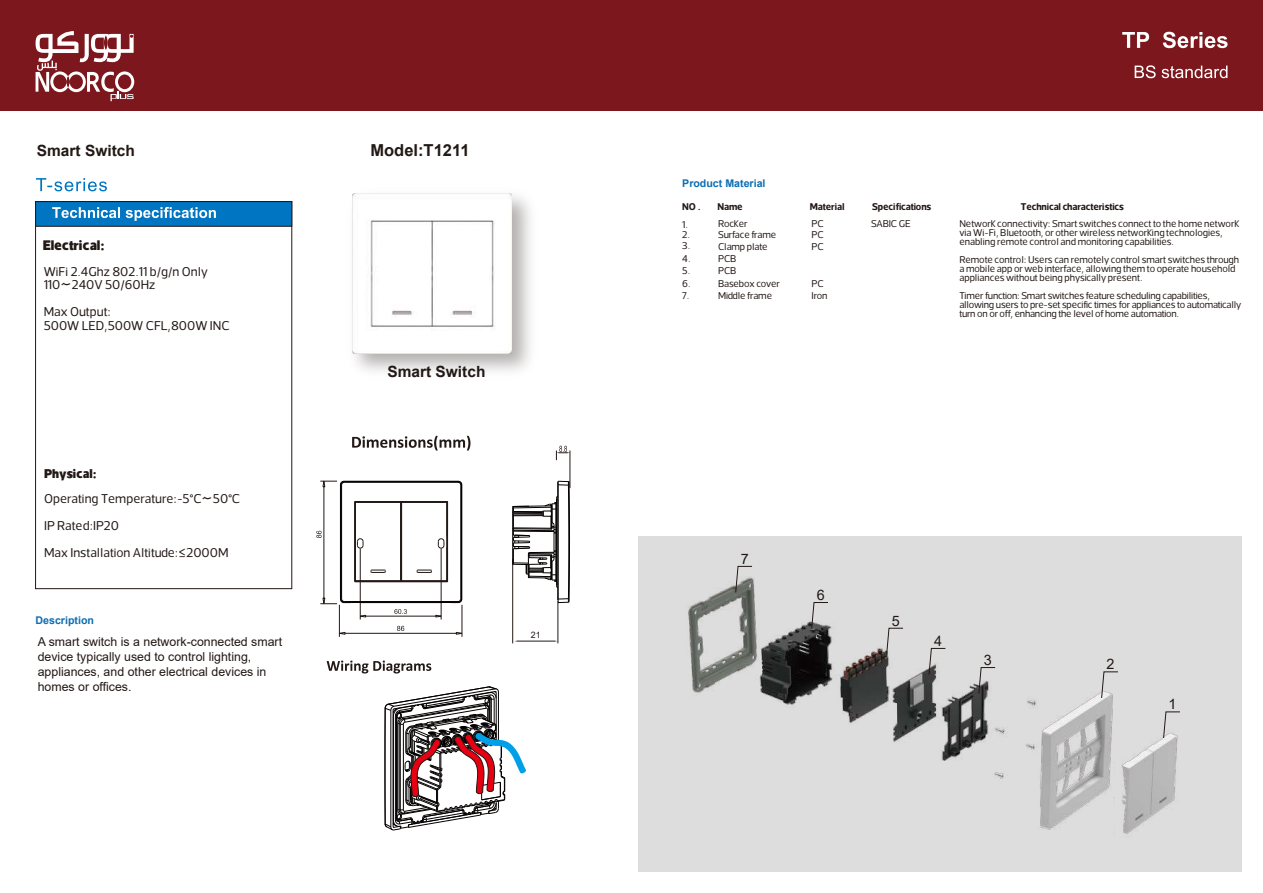
<style>
.page{position:relative;width:1263px;height:893px;background:#fff}
.page>*{position:absolute;margin:0;border:0;box-sizing:border-box;transform-origin:0 0}
.t1{font:21.3px "Somar";color:#221815}
.t2{font:19.5px/27px "Somar";color:#221815}
.t3{font:700 16.5px "Arial";color:#221815}
.t4{font:700 15.45px "Arial";color:#221815}
.t5{font:15px/12.1px "Somar";letter-spacing:-.005em;color:#221815}
.t6{font:14.4px "Arial";color:#221815}
.t7{font:12.3px/14.9px "Arial";color:#221815}
.t8{font:700 10.65px "Arial";color:#0b6eb4}
.t9{font:8.85px "Arial";color:#221815}
.s1{font-family:"Adobe Song Std";font-weight:300}
</style>
<div class="page">
<div style="left:638px;top:537px;width:604px;height:335px;background:#ddd"></div>
<img style="left:688px;top:565px;width:425px;height:265px">
<img style="left:353px;top:194px;width:159px;height:159px">
<div style="left:35px;top:201px;width:257px;height:26px;background:#0075c2;border:1px solid #221815"></div>
<svg style="left:52px;top:207px;width:164px;height:14px"></svg>
<svg style="left:36px;top:178px;width:71px;height:13px"></svg>
<svg style="left:352px;top:436px;width:118px;height:15px"></svg>
<svg style="left:327px;top:661px;width:104px;height:12px"></svg>
<svg style="left:394px;top:609px;width:13px;height:5px"></svg>
<hr style="left:360px;top:549px;width:1px;height:70px;background:#221815">
<hr style="left:441px;top:549px;width:1px;height:70px;background:#221815">
<hr style="left:366px;top:616px;width:70px;height:1px;background:#221815">
<svg style="left:435px;top:615px;width:7px;height:2px"></svg>
<svg style="left:397px;top:626px;width:7px;height:5px"></svg>
<hr style="left:339px;top:605px;width:1px;height:32px;background:#221815">
<hr style="left:462px;top:605px;width:1px;height:32px;background:#221815">
<hr style="left:345px;top:633px;width:111px;height:1px;background:#221815">
<svg style="left:339px;top:632px;width:6px;height:3px"></svg>
<svg style="left:456px;top:632px;width:7px;height:3px"></svg>
<hr style="left:570px;top:451px;width:1px;height:37px;background:#221815">
<svg style="left:556px;top:446px;width:15px;height:14px"></svg>
<hr style="left:512px;top:560px;width:1px;height:83px;background:#221815">
<hr style="left:518px;top:641px;width:36px;height:1px;background:#221815">
<hr style="left:558px;top:602px;width:1px;height:41px;background:#221815">
<div style="left:0;top:0;width:1263px;height:111px;background:#7c181d"></div>
<svg style="left:1135px;top:65px;width:92px;height:13px"></svg>
<svg style="left:36px;top:31px;width:98px;height:70px"></svg>
<svg style="left:1122px;top:32px;width:27px;height:16px"></svg>
<svg style="left:1163px;top:32px;width:64px;height:16px"></svg>
<svg style="left:385px;top:686px;width:141px;height:144px"></svg>
<svg style="left:512px;top:481px;width:58px;height:122px"></svg>
<hr style="left:344px;top:482px;width:114px;height:1px;background:#040000">
<hr style="left:344px;top:601px;width:114px;height:1px;background:#040000">
<hr style="left:344px;top:602px;width:114px;height:1px;background:#040000">
<hr style="left:344px;top:481px;width:114px;height:1px;background:#040000">
<hr style="left:402px;top:581px;width:45px;height:1px;background:#221815">
<hr style="left:356px;top:581px;width:45px;height:1px;background:#221815">
<hr style="left:400px;top:502px;width:1px;height:79px;background:#221815">
<hr style="left:401px;top:547px;width:1px;height:31px;background:#221815">
<hr style="left:401px;top:502px;width:1px;height:34px;background:#221815">
<hr style="left:402px;top:502px;width:45px;height:1px;background:#221815">
<hr style="left:356px;top:502px;width:45px;height:1px;background:#221815">
<hr style="left:355px;top:501px;width:93px;height:1px;background:#221815">
<svg style="left:371px;top:570px;width:15px;height:3px"></svg>
<svg style="left:417px;top:570px;width:15px;height:3px"></svg>
<svg style="left:316px;top:481px;width:48px;height:123px"></svg>
<svg style="left:438px;top:481px;width:24px;height:122px"></svg>
<svg style="left:1101px;top:671px;width:17px;height:27px"></svg>
<svg style="left:978px;top:667px;width:17px;height:27px"></svg>
<svg style="left:928px;top:648px;width:18px;height:27px"></svg>
<svg style="left:886px;top:628px;width:17px;height:27px"></svg>
<svg style="left:811px;top:602px;width:17px;height:27px"></svg>
<svg style="left:735px;top:566px;width:17px;height:27px"></svg>
<img style="left:1090px;top:725px;width:88px;height:109px">
<svg style="left:1163px;top:711px;width:17px;height:27px"></svg>
<p class="t4" style="left:37px;top:140px;width:99px">Smart Switch</p>
<h1 class="t1" style="left:43px;top:231px;width:64px">Electrical:</h1>
<h2 class="t2" style="left:44px;top:257px;width:166px">WiFi 2.4Ghz 802.11 b/g/n Only</h2>
<h2 class="t2" style="left:44px;top:270px;width:113px">110~240V 50/60Hz<br>Max Output:</h2>
<h2 class="t2" style="left:44px;top:311px;width:187px">500W LED,500W CFL,800W INC</h2>
<h2 class="t2" style="left:44px;top:459px;width:54px">Physical:</h2>
<h2 class="t2" style="left:44px;top:484px;width:198px">Operating Temperature:-5°C~50°C<br>IP Rated:IP20<br>Max Installation Altitude:≤2000M</h2>
<p class="t8" style="left:36px;top:612px;width:60px">Description</p>
<p class="t7" style="left:38px;top:634px;width:246px">A smart switch is a network-connected smart device typically used to control lighting, appliances, and other electrical devices in homes or offices.</p>
<p class="t3" style="left:370px;top:138px;width:101px">Model:T1211</p>
<p class="t4" style="left:387px;top:361px;width:99px">Smart Switch</p>
<p class="t9" style="left:531px;top:629px;width:11px">21</p>
<p class="t8" style="left:682px;top:176px;width:85px">Product Material</p>
<p class="t5" style="left:682px;top:218px;width:7px">1.</p>
<p class="t5" style="left:682px;top:223px;width:10px;line-height:23.2px">2.<br>4.</p>
<p class="t5" style="left:682px;top:200px;width:62px">NO <span class="s1">.</span> Name</p>
<p class="t5" style="left:810px;top:200px;width:36px">Material</p>
<p class="t5" style="left:872px;top:200px;width:61px">Specifications</p>
<p class="t5" style="left:1021px;top:200px;width:105px">Technical characteristics</p>
<p class="t5" style="left:718px;top:217px;width:31px">Rocker</p>
<p class="t5" style="left:959px;top:217px;width:281px">Network connectivity: Smart switches connect to the home network</p>
<p class="t5" style="left:959px;top:226px;width:265px">via Wi-Fi, Bluetooth, or other wireless networking technologies,</p>
<p class="t5" style="left:959px;top:232px;width:281px;line-height:18px">enabling remote control and monitoring capabilities.<br>Remote control: Users can remotely control smart switches through</p>
<p class="t5" style="left:959px;top:262px;width:278px">a mobile app or web interface, allowing them to operate household</p>
<p class="t5" style="left:959px;top:268px;width:252px;line-height:18px">appliances without being physically present.<br>Timer function: Smart switches feature scheduling capabilities,</p>
<p class="t5" style="left:959px;top:298px;width:283px">allowing users to pre-set specific times for appliances to automatically</p>
<p class="t5" style="left:959px;top:307px;width:221px">turn on or off, enhancing the level of home automation.</p>
<p class="t5" style="left:812px;top:217px;width:14px">PC</p>
<p class="t5" style="left:871px;top:217px;width:41px">SABIC GE</p>
<p class="t5" style="left:812px;top:240px;width:14px">PC</p>
<p class="t5" style="left:812px;top:276px;width:14px">PC</p>
<p class="t5" style="left:718px;top:228px;width:60px">Surface frame</p>
<p class="t5" style="left:812px;top:228px;width:14px">PC</p>
<p class="t5" style="left:682px;top:232px;width:10px;line-height:25.3px">3.<br>5.</p>
<p class="t5" style="left:682px;top:276px;width:10px">6.</p>
<p class="t5" style="left:718px;top:240px;width:63px">Clamp plate<br>PCB<br>PCB<br>Basebox cover</p>
<p class="t5" style="left:682px;top:289px;width:91px">7. Middle frame</p>
<p class="t5" style="left:812px;top:289px;width:17px">Iron</p>
<p class="t6" style="left:741px;top:549px;width:9px">7</p>
<p class="t6" style="left:817px;top:585px;width:9px">6</p>
<p class="t6" style="left:892px;top:611px;width:9px">5</p>
<p class="t6" style="left:934px;top:631px;width:9px">4</p>
<p class="t6" style="left:984px;top:650px;width:9px">3</p>
<p class="t6" style="left:1106px;top:654px;width:9px">2</p>
<p class="t6" style="left:1168px;top:694px;width:9px">1</p>
</div>
